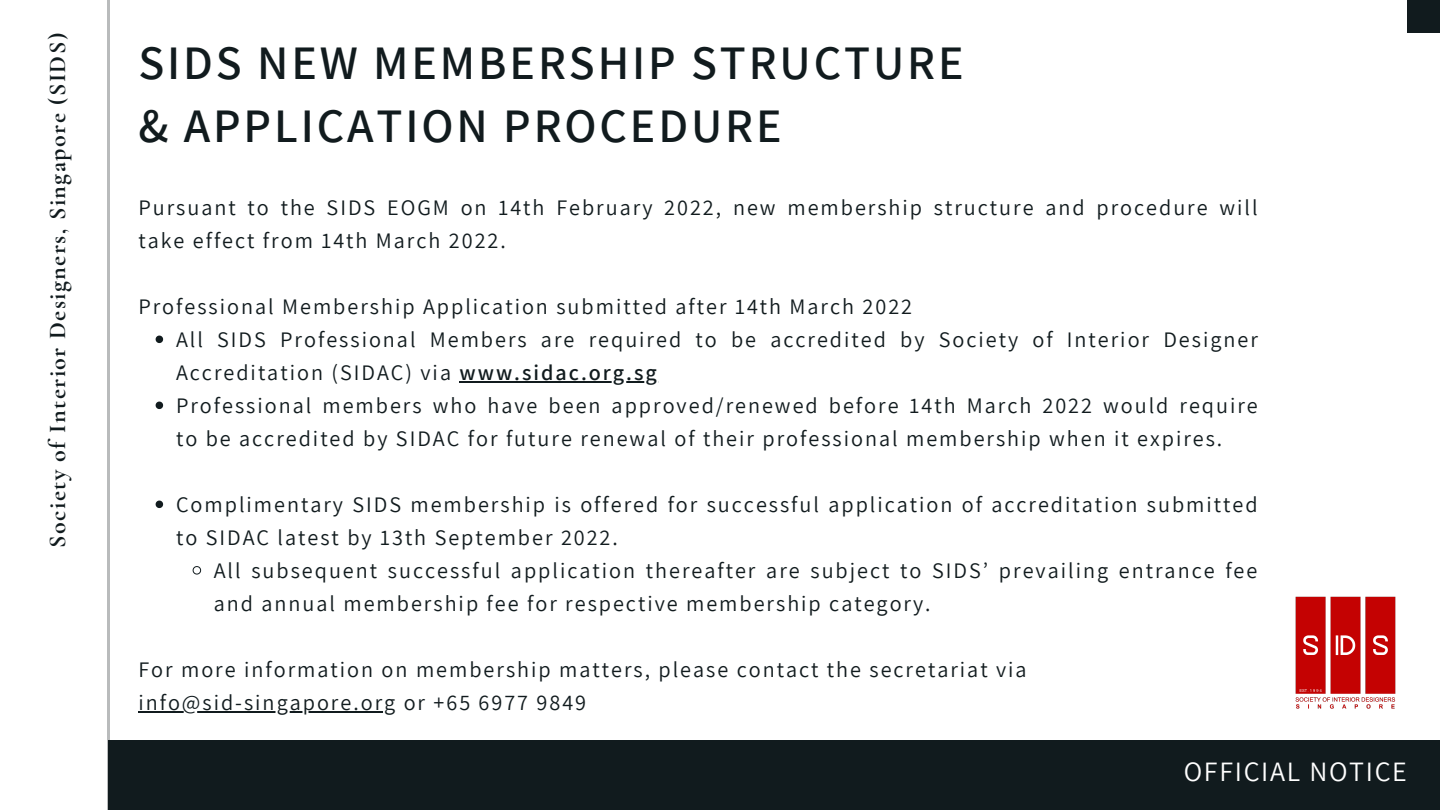
<style>
.page{position:relative;width:1440px;height:810px;background:#fff}
.page>*{position:absolute;margin:0;border:0;box-sizing:border-box;transform-origin:0 0}
.t1{font:600 48px/62.2px "Assistant";letter-spacing:.06em;color:#111b1e}
.t2{font:28px "Assistant";letter-spacing:.06em;color:#fff}
.t3{font:700 24px "Cormorant Garamond";letter-spacing:.06em;color:#111b1e}
.t4{font:22.1px/33px "Assistant";letter-spacing:.09em;color:#111b1e}
.s1{font-weight:600}
</style>
<div class="page">
<hr style="left:108px;top:0;width:2px;height:810px;background:#111b1e">
<div style="left:108px;top:740px;width:1332px;height:70px;background:#111b1e"></div>
<div style="left:1407px;top:0;width:33px;height:33px;background:#111b1e"></div>
<img style="left:1295px;top:596px;width:101px;height:113px">
<svg style="left:156px;top:336px;width:7px;height:7px"></svg>
<hr style="left:460px;top:381px;width:199px;height:2px;background:#111b1e">
<svg style="left:156px;top:402px;width:7px;height:7px"></svg>
<svg style="left:156px;top:501px;width:7px;height:7px"></svg>
<svg style="left:192px;top:566px;width:10px;height:9px"></svg>
<hr style="left:138px;top:711px;width:259px;height:2px;background:#111b1e">
<p class="t3" style="left:43px;top:548px;width:516px;rotate:-90deg">Society of Interior Designers, Singapore (SIDS)</p>
<p class="t1" style="left:138px;top:31px;width:827px">SIDS NEW MEMBERSHIP STRUCTURE &amp; APPLICATION PROCEDURE</p>
<p class="t4" style="left:138px;top:190px;width:1121px">Pursuant to the SIDS EOGM on 14th February 2022, new membership structure and procedure will take effect from 14th March 2022.</p>
<p class="t4" style="left:138px;top:289px;width:775px">Professional Membership Application submitted after 14th March 2022</p>
<p class="t4" style="left:176px;top:322px;width:1083px">All SIDS Professional Members are required to be accredited by Society of Interior Designer<br>Accreditation (SIDAC) via <span class="s1">www.sidac.org.sg</span></p>
<p class="t4" style="left:176px;top:388px;width:1083px">Professional members who have been approved/renewed before 14th March 2022 would require to be accredited by SIDAC for future renewal of their professional membership when it expires.</p>
<p class="t4" style="left:176px;top:487px;width:1083px">Complimentary SIDS membership is offered for successful application of accreditation submitted to SIDAC latest by 13th September 2022.</p>
<p class="t4" style="left:214px;top:553px;width:1045px">All subsequent successful application thereafter are subject to SIDS’ prevailing entrance fee and annual membership fee for respective membership category.</p>
<p class="t4" style="left:138px;top:652px;width:890px">For more information on membership matters, please contact the secretariat via</p>
<p class="t4" style="left:138px;top:685px;width:449px">info@sid-singapore.org or +65 6977 9849</p>
<p class="t2" style="left:1184px;top:752px;width:225px">OFFICIAL NOTICE</p>
</div>
